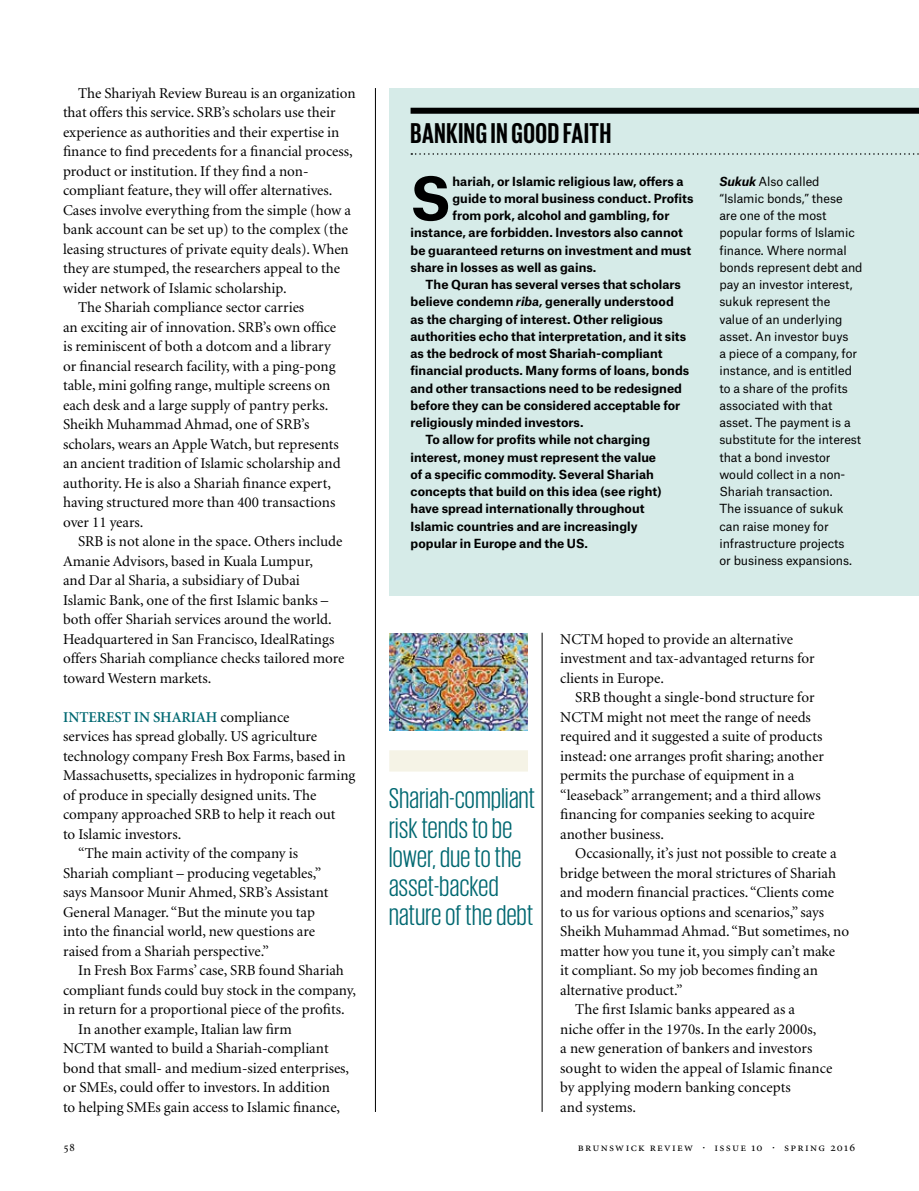
<style>
.page{position:relative;width:919px;height:1191px;background:#fff}
.page>*{position:absolute;margin:0;border:0;box-sizing:border-box;transform-origin:0 0}
.t1{font:700 57.15px "Atlas Grotesk";color:#000}
.t2{font:29.25px/29.2px "Giorgio Sans";letter-spacing:.02em;color:#006871}
.t3{font:700 29.25px "Giorgio Sans";letter-spacing:.025em;color:#000}
.t4{font:15px/19.5px "Minion";color:#000}
.t5{font:600 15px "Minion";letter-spacing:-.005em;color:#006871}
.t6{font:700 12px "Atlas Grotesk";color:#000}
.t7{font:12px/17.2px "Atlas Grotesk";letter-spacing:-.005em;color:#000}
.t8{font:12px "Minion Regular SC";letter-spacing:.105em;color:#000}
.s1{font-weight:400;color:#000}
.s2{font-style:italic}
.s3{font-weight:700;font-style:italic}
</style>
<div class="page">
<img style="left:389px;top:633px;width:139px;height:98px">
<hr style="left:375px;top:88px;width:1px;height:1024px;background:#000">
<hr style="left:542px;top:632px;width:1px;height:479px;background:#000">
<div style="left:389px;top:88px;width:529px;height:507px;background:#d6ebe8"></div>
<div style="left:410px;top:108px;width:508px;height:6px;background:#000"></div>
<svg style="left:411px;top:153px;width:508px;height:2px"></svg>
<div style="left:389px;top:750px;width:139px;height:21px;background:#f5f3e6"></div>
<p class="t4" style="left:78px;top:84px;width:279px">The Shariyah Review Bureau is an organization</p>
<p class="t4" style="left:63px;top:103px;width:274px">that offers this service. SRB’s scholars use their</p>
<p class="t4" style="left:63px;top:123px;width:278px">experience as authorities and their expertise in</p>
<p class="t4" style="left:63px;top:142px;width:291px">finance to find precedents for a financial process,</p>
<p class="t4" style="left:63px;top:162px;width:247px">product or institution. If they find a non-</p>
<p class="t4" style="left:63px;top:181px;width:271px">compliant feature, they will offer alternatives.</p>
<p class="t4" style="left:63px;top:201px;width:289px">Cases involve everything from the simple (how a</p>
<p class="t4" style="left:63px;top:220px;width:286px">bank account can be set up) to the complex (the</p>
<p class="t4" style="left:63px;top:240px;width:287px">leasing structures of private equity deals). When</p>
<p class="t4" style="left:63px;top:259px;width:278px">they are stumped, the researchers appeal to the</p>
<p class="t4" style="left:63px;top:279px;width:225px">wider network of Islamic scholarship.</p>
<p class="t4" style="left:78px;top:298px;width:228px">The Shariah compliance sector carries</p>
<p class="t4" style="left:63px;top:318px;width:275px">an exciting air of innovation. SRB’s own office</p>
<p class="t4" style="left:63px;top:337px;width:269px">is reminiscent of both a dotcom and a library</p>
<p class="t4" style="left:63px;top:357px;width:274px">or financial research facility, with a ping-pong</p>
<p class="t4" style="left:63px;top:376px;width:269px">table, mini golfing range, multiple screens on</p>
<p class="t4" style="left:63px;top:396px;width:267px">each desk and a large supply of pantry perks.</p>
<p class="t4" style="left:63px;top:415px;width:248px">Sheikh Muhammad Ahmad, one of SRB’s</p>
<p class="t4" style="left:63px;top:435px;width:277px">scholars, wears an Apple Watch, but represents</p>
<p class="t4" style="left:63px;top:454px;width:279px">an ancient tradition of Islamic scholarship and</p>
<p class="t4" style="left:63px;top:474px;width:269px">authority. He is also a Shariah finance expert,</p>
<p class="t4" style="left:63px;top:493px;width:274px">having structured more than 400 transactions</p>
<p class="t4" style="left:63px;top:513px;width:82px">over 11 years.</p>
<p class="t4" style="left:78px;top:532px;width:266px">SRB is not alone in the space. Others include</p>
<p class="t4" style="left:63px;top:552px;width:251px">Amanie Advisors, based in Kuala Lumpur,</p>
<p class="t4" style="left:63px;top:571px;width:238px">and Dar al Sharia, a subsidiary of Dubai</p>
<p class="t4" style="left:63px;top:591px;width:267px">Islamic Bank, one of the first Islamic banks –</p>
<p class="t4" style="left:63px;top:610px;width:270px">both offer Shariah services around the world.</p>
<p class="t4" style="left:63px;top:630px;width:273px">Headquartered in San Francisco, IdealRatings</p>
<p class="t4" style="left:63px;top:649px;width:283px">offers Shariah compliance checks tailored more</p>
<p class="t4" style="left:63px;top:669px;width:150px">toward Western markets.</p>
<p class="t5" style="left:63px;top:709px;width:228px">INTEREST IN SHARIAH <span class="s1">compliance</span></p>
<p class="t4" style="left:63px;top:727px;width:255px">services has spread globally. US agriculture</p>
<p class="t4" style="left:63px;top:747px;width:284px">technology company Fresh Box Farms, based in</p>
<p class="t4" style="left:63px;top:766px;width:294px">Massachusetts, specializes in hydroponic farming</p>
<p class="t4" style="left:63px;top:786px;width:255px">of produce in specially designed units. The</p>
<p class="t4" style="left:63px;top:805px;width:274px">company approached SRB to help it reach out</p>
<p class="t4" style="left:63px;top:825px;width:120px">to Islamic investors.</p>
<p class="t4" style="left:78px;top:844px;width:221px">“The main activity of the company is</p>
<p class="t4" style="left:63px;top:864px;width:260px">Shariah compliant – producing vegetables,”</p>
<p class="t4" style="left:63px;top:883px;width:267px">says Mansoor Munir Ahmed, SRB’s Assistant</p>
<p class="t4" style="left:63px;top:903px;width:253px">General Manager. “But the minute you tap</p>
<p class="t4" style="left:63px;top:922px;width:253px">into the financial world, new questions are</p>
<p class="t4" style="left:63px;top:942px;width:207px">raised from a Shariah perspective.”</p>
<p class="t4" style="left:78px;top:961px;width:267px">In Fresh Box Farms’ case, SRB found Shariah</p>
<p class="t4" style="left:63px;top:981px;width:294px">compliant funds could buy stock in the company,</p>
<p class="t4" style="left:63px;top:1000px;width:283px">in return for a proportional piece of the profits.</p>
<p class="t4" style="left:78px;top:1020px;width:215px">In another example, Italian law firm</p>
<p class="t4" style="left:63px;top:1039px;width:267px">NCTM wanted to build a Shariah-compliant</p>
<p class="t4" style="left:63px;top:1059px;width:287px">bond that small- and medium-sized enterprises,</p>
<p class="t4" style="left:63px;top:1078px;width:268px">or SMEs, could offer to investors. In addition</p>
<p class="t4" style="left:63px;top:1098px;width:278px">to helping SMEs gain access to Islamic finance,</p>
<h2 class="t3" style="left:410px;top:118px;width:202px">BANKING IN GOOD FAITH</h2>
<h1 class="t1" style="left:410px;top:151px;width:41px">S</h1>
<p class="t6" style="left:452px;top:171px;width:232px">hariah, or Islamic religious law, offers a</p>
<p class="t6" style="left:452px;top:188px;width:242px">guide to moral business conduct. Profits</p>
<p class="t6" style="left:452px;top:206px;width:218px">from pork, alcohol and gambling, for</p>
<p class="t6" style="left:410px;top:223px;width:274px">instance, are forbidden. Investors also cannot</p>
<p class="t6" style="left:410px;top:240px;width:282px">be guaranteed returns on investment and must</p>
<p class="t6" style="left:410px;top:257px;width:187px">share in losses as well as gains.</p>
<p class="t6" style="left:425px;top:275px;width:257px">The Quran has several verses that scholars</p>
<p class="t6" style="left:410px;top:292px;width:265px">believe condemn <span class="s2">riba,</span> generally understood</p>
<p class="t6" style="left:410px;top:309px;width:254px">as the charging of interest. Other religious</p>
<p class="t6" style="left:410px;top:326px;width:277px">authorities echo that interpretation, and it sits</p>
<p class="t6" style="left:410px;top:344px;width:253px">as the bedrock of most Shariah-compliant</p>
<p class="t6" style="left:410px;top:361px;width:280px">financial products. Many forms of loans, bonds</p>
<p class="t6" style="left:410px;top:378px;width:273px">and other transactions need to be redesigned</p>
<p class="t6" style="left:410px;top:395px;width:271px">before they can be considered acceptable for</p>
<p class="t6" style="left:410px;top:413px;width:174px">religiously minded investors.</p>
<p class="t6" style="left:425px;top:430px;width:226px">To allow for profits while not charging</p>
<p class="t6" style="left:410px;top:447px;width:247px">interest, money must represent the value</p>
<p class="t6" style="left:410px;top:464px;width:245px">of a specific commodity. Several Shariah</p>
<p class="t6" style="left:410px;top:482px;width:252px">concepts that build on this idea (see right)</p>
<p class="t6" style="left:410px;top:499px;width:235px">have spread internationally throughout</p>
<p class="t6" style="left:410px;top:516px;width:228px">Islamic countries and are increasingly</p>
<p class="t6" style="left:410px;top:533px;width:179px">popular in Europe and the US.</p>
<p class="t7" style="left:719px;top:171px;width:145px"><span class="s3">Sukuk</span> Also called “Islamic bonds,” these are one of the most popular forms of Islamic finance. Where normal bonds represent debt and pay an investor interest, sukuk represent the value of an underlying asset. An investor buys<br>a piece of a company, for instance, and is entitled to a share of the profits associated with that asset. The payment is a substitute for the interest that a bond investor would collect in a non-<br>Shariah transaction.<br>The issuance of sukuk can raise money for infrastructure projects<br>or business expansions.</p>
<h2 class="t2" style="left:389px;top:783px;width:147px">Shariah-compliant risk tends to be lower, due to the asset-backed nature of the debt</h2>
<p class="t4" style="left:560px;top:630px;width:256px">NCTM hoped to provide an alternative investment and tax-advantaged returns for clients in Europe.</p>
<p class="t4" style="left:560px;top:688px;width:265px;text-indent:15px">SRB thought a single-bond structure for NCTM might not meet the range of needs required and it suggested a suite of products instead: one arranges profit sharing; another permits the purchase of equipment in a “leaseback” arrangement; and a third allows financing for companies seeking to acquire another business.</p>
<p class="t4" style="left:575px;top:844px;width:263px">Occasionally, it’s just not possible to create a</p>
<p class="t4" style="left:560px;top:864px;width:277px">bridge between the moral strictures of Shariah</p>
<p class="t4" style="left:560px;top:883px;width:275px">and modern financial practices. “Clients come</p>
<p class="t4" style="left:560px;top:903px;width:265px">to us for various options and scenarios,” says</p>
<p class="t4" style="left:560px;top:922px;width:290px">Sheikh Muhammad Ahmad. “But sometimes, no</p>
<p class="t4" style="left:560px;top:942px;width:276px">matter how you tune it, you simply can’t make</p>
<p class="t4" style="left:560px;top:961px;width:259px">it compliant. So my job becomes finding an</p>
<p class="t4" style="left:560px;top:981px;width:124px">alternative product.”</p>
<p class="t4" style="left:575px;top:1000px;width:221px">The first Islamic banks appeared as a</p>
<p class="t4" style="left:560px;top:1020px;width:258px">niche offer in the 1970s. In the early 2000s,</p>
<p class="t4" style="left:560px;top:1039px;width:253px">a new generation of bankers and investors</p>
<p class="t4" style="left:560px;top:1059px;width:273px">sought to widen the appeal of Islamic finance</p>
<p class="t4" style="left:560px;top:1078px;width:232px">by applying modern banking concepts</p>
<p class="t4" style="left:560px;top:1098px;width:77px">and systems.</p>
<p class="t8" style="left:64px;top:1141px;width:13px">58</p>
<p class="t8" style="left:578px;top:1141px;width:279px">brunswick review · issue 10 · spring 2016</p>
</div>
